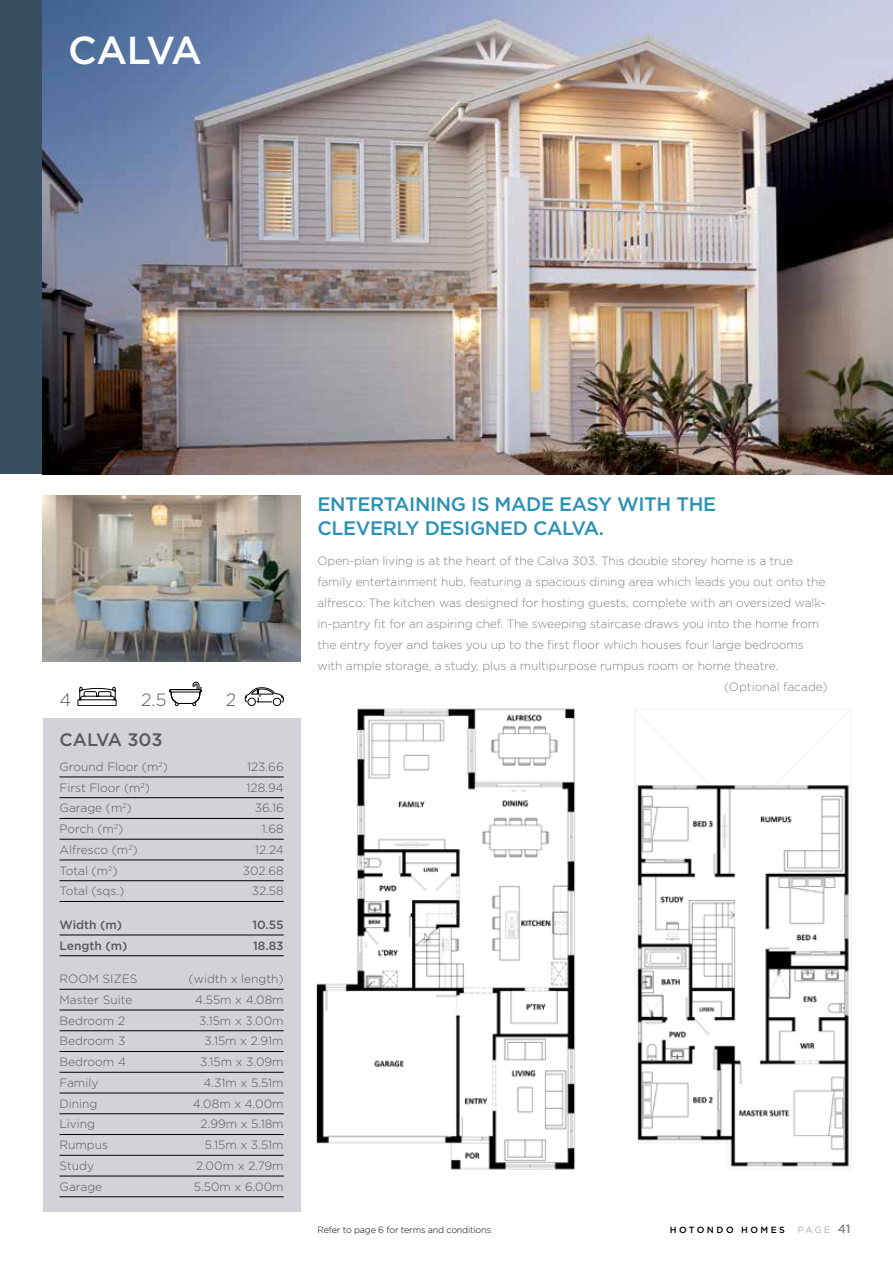
<style>
.page{position:relative;width:893px;height:1263px;background:#fff}
.page>*{position:absolute;margin:0;border:0;box-sizing:border-box;transform-origin:0 0}
.t1{font:500 39px "Gotham";letter-spacing:-.06em;color:#fff}
.t2{font:500 19.5px/24px "Gotham";letter-spacing:-.02em;color:#2c91b3}
.t3{font:500 18px "Gotham";letter-spacing:-.005em;color:#58595b}
.t4{font:300 17.7px "Gotham";color:#58595b}
.t5{font:300 12px "Gotham";letter-spacing:-.01em;color:#808285}
.t6{font:300 12px "Gotham";color:#58595b}
.t7{font:500 12px "Gotham";color:#58595b}
.t8{font:300 9px "Gotham";letter-spacing:-.02em;color:#000}
.t9{font:500 9px "Gotham";letter-spacing:.27em;color:#000}
.t10{font:300 9px "Gotham";color:#808285}
.s1{font-weight:500;font-size:12px}
</style>
<div class="page">
<div style="left:0;top:0;width:43px;height:474px;background:#384f5f"></div>
<div style="left:43px;top:719px;width:257px;height:493px;background:#d2d3d8"></div>
<img style="left:43px;top:495px;width:257px;height:166px">
<hr style="left:60px;top:777px;width:224px;height:1px;background:#000">
<hr style="left:60px;top:797px;width:224px;height:1px;background:#000">
<hr style="left:60px;top:818px;width:224px;height:1px;background:#000">
<hr style="left:60px;top:839px;width:224px;height:1px;background:#000">
<hr style="left:60px;top:860px;width:224px;height:1px;background:#000">
<hr style="left:60px;top:880px;width:224px;height:1px;background:#000">
<hr style="left:60px;top:901px;width:224px;height:1px;background:#000">
<hr style="left:60px;top:935px;width:224px;height:1px;background:#000">
<hr style="left:60px;top:955px;width:224px;height:1px;background:#000">
<hr style="left:60px;top:989px;width:224px;height:1px;background:#000">
<hr style="left:60px;top:1010px;width:224px;height:1px;background:#000">
<hr style="left:60px;top:1030px;width:224px;height:1px;background:#000">
<hr style="left:60px;top:1051px;width:224px;height:1px;background:#000">
<hr style="left:60px;top:1072px;width:224px;height:1px;background:#000">
<hr style="left:60px;top:1093px;width:224px;height:1px;background:#000">
<hr style="left:60px;top:1113px;width:224px;height:1px;background:#000">
<hr style="left:60px;top:1134px;width:224px;height:1px;background:#000">
<hr style="left:60px;top:1155px;width:224px;height:1px;background:#000">
<hr style="left:60px;top:1176px;width:224px;height:1px;background:#000">
<hr style="left:60px;top:1196px;width:224px;height:1px;background:#000">
<img style="left:43px;top:0;width:850px;height:474px">
<img style="left:316px;top:708px;width:536px;height:462px">
<svg style="left:245px;top:687px;width:39px;height:19px"></svg>
<svg style="left:169px;top:682px;width:33px;height:24px"></svg>
<svg style="left:78px;top:687px;width:38px;height:19px"></svg>
<h1 class="t1" style="left:68px;top:24px;width:135px">CALVA</h1>
<h3 class="t4" style="left:60px;top:688px;width:13px">4</h3>
<h3 class="t4" style="left:141px;top:688px;width:27px">2.5</h3>
<h3 class="t4" style="left:226px;top:688px;width:12px">2</h3>
<h3 class="t3" style="left:60px;top:728px;width:104px">CALVA 303</h3>
<p class="t6" style="left:60px;top:759px;width:110px">Ground Floor (m<sup>2</sup>)</p>
<p class="t6" style="left:247px;top:759px;width:38px">123.66</p>
<p class="t6" style="left:60px;top:780px;width:92px">First Floor (m<sup>2</sup>)</p>
<p class="t6" style="left:247px;top:780px;width:39px">128.94</p>
<p class="t6" style="left:60px;top:800px;width:74px">Garage (m<sup>2</sup>)</p>
<p class="t6" style="left:255px;top:800px;width:30px">36.16</p>
<p class="t6" style="left:60px;top:821px;width:65px">Porch (m<sup>2</sup>)</p>
<p class="t6" style="left:262px;top:821px;width:24px">1.68</p>
<p class="t6" style="left:60px;top:842px;width:80px">Alfresco (m<sup>2</sup>)</p>
<p class="t6" style="left:255px;top:842px;width:30px">12.24</p>
<p class="t6" style="left:60px;top:863px;width:59px">Total (m<sup>2</sup>)</p>
<p class="t6" style="left:243px;top:863px;width:42px">302.68</p>
<p class="t6" style="left:60px;top:883px;width:66px">Total (sqs.)</p>
<p class="t6" style="left:252px;top:883px;width:33px">32.58</p>
<p class="t7" style="left:60px;top:917px;width:64px">Width (m)</p>
<p class="t7" style="left:252px;top:917px;width:33px">10.55</p>
<p class="t7" style="left:60px;top:937px;width:69px">Length (m)</p>
<p class="t7" style="left:253px;top:937px;width:32px">18.83</p>
<p class="t6" style="left:60px;top:971px;width:80px">ROOM SIZES</p>
<p class="t6" style="left:189px;top:971px;width:97px">(width x length)</p>
<p class="t6" style="left:60px;top:992px;width:74px">Master Suite</p>
<p class="t6" style="left:195px;top:992px;width:90px">4.55m x 4.08m</p>
<p class="t6" style="left:60px;top:1013px;width:67px">Bedroom 2</p>
<p class="t6" style="left:199px;top:1013px;width:86px">3.15m x 3.00m</p>
<p class="t6" style="left:60px;top:1033px;width:67px">Bedroom 3</p>
<p class="t6" style="left:205px;top:1033px;width:81px">3.15m x 2.91m</p>
<p class="t6" style="left:60px;top:1054px;width:68px">Bedroom 4</p>
<p class="t6" style="left:200px;top:1054px;width:85px">3.15m x 3.09m</p>
<p class="t6" style="left:60px;top:1075px;width:40px">Family</p>
<p class="t6" style="left:203px;top:1075px;width:82px">4.31m x 5.51m</p>
<p class="t6" style="left:60px;top:1096px;width:39px">Dining</p>
<p class="t6" style="left:193px;top:1096px;width:92px">4.08m x 4.00m</p>
<p class="t6" style="left:60px;top:1116px;width:37px">Living</p>
<p class="t6" style="left:201px;top:1116px;width:85px">2.99m x 5.18m</p>
<p class="t6" style="left:60px;top:1137px;width:50px">Rumpus</p>
<p class="t6" style="left:205px;top:1137px;width:80px">5.15m x 3.51m</p>
<p class="t6" style="left:60px;top:1158px;width:36px">Study</p>
<p class="t6" style="left:196px;top:1158px;width:89px">2.00m x 2.79m</p>
<p class="t6" style="left:60px;top:1179px;width:44px">Garage</p>
<p class="t6" style="left:194px;top:1179px;width:91px">5.50m x 6.00m</p>
<h2 class="t2" style="left:317px;top:492px;width:400px">ENTERTAINING IS MADE EASY WITH THE<br>CLEVERLY DESIGNED CALVA.</h2>
<p class="t5" style="left:317px;top:553px;width:477px">Open-plan living is at the heart of the Calva 303. This double storey home is a true</p>
<p class="t5" style="left:317px;top:574px;width:509px">family entertainment hub, featuring a spacious dining area which leads you out onto the</p>
<p class="t5" style="left:317px;top:595px;width:510px">alfresco. The kitchen was designed for hosting guests, complete with an oversized walk-</p>
<p class="t5" style="left:317px;top:616px;width:503px">in-pantry fit for an aspiring chef. The sweeping staircase draws you into the home from</p>
<p class="t5" style="left:317px;top:637px;width:488px">the entry foyer and takes you up to the first floor which houses four large bedrooms</p>
<p class="t5" style="left:317px;top:658px;width:462px">with ample storage, a study, plus a multipurpose rumpus room or home theatre.</p>
<p class="t5" style="left:724px;top:679px;width:105px">(Optional facade)</p>
<p class="t8" style="left:317px;top:1224px;width:177px">Refer to page 6 for terms and conditions.</p>
<p class="t9" style="left:670px;top:1224px;width:117px">HOTONDO HOMES</p>
<p class="t10" style="left:798px;top:1224px;width:54px">PAGE <span class="s1">41</span></p>
</div>
